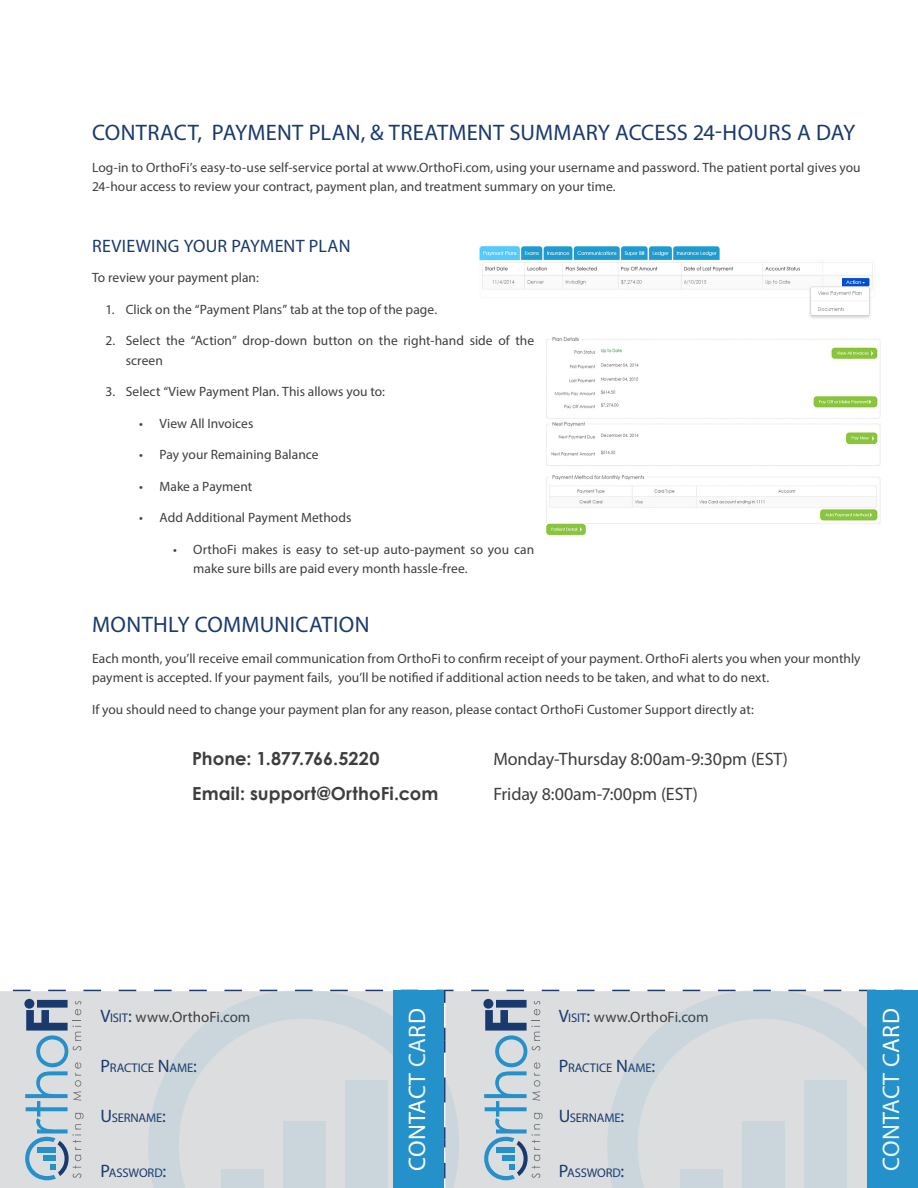
<style>
.page{position:relative;width:918px;height:1188px;background:#fff}
.page>*{position:absolute;margin:0;border:0;box-sizing:border-box;transform-origin:0 0}
.t1{font:24px "Myriad Pro";letter-spacing:.015em;color:#fff}
.Body{font:22.5px "Myriad Pro";letter-spacing:.005em;color:#1a3a6d}
.Subhead{font:22.5px "Myriad Pro";letter-spacing:.015em;color:#1a3a6d}
.Body-2{font:18px "Myriad Pro";letter-spacing:-.005em;color:#3e3e3f}
.Body-3{font:700 18px "Century Gothic";letter-spacing:.005em;color:#3e3e3f}
.Subhead_copy_Small{font:18px "Myriad Pro";letter-spacing:.015em;color:#1a3a6d}
.t2{font:15px "Myriad Pro";letter-spacing:.005em;color:#3e3e3f}
.Subhead-2{font:13.5px/19.5px "Myriad Pro";letter-spacing:.005em;color:#3e3e3f}
.Body-4{font:13.5px/19.5px "Myriad Pro";letter-spacing:.005em;color:#3e3e3f}
.t3{font:12.6px "Myriad Pro";letter-spacing:-.005em;color:#1a3a6d}
.s1{font-size:18px;color:#1a3a6d}
.s2{font-size:12.6px;color:#1a3a6d}
.s3{font-size:18px}
</style>
<div class="page">
<div style="left:0;top:991px;width:607px;height:197px;background:#dcdddf"></div>
<svg style="left:13px;top:990px;width:124px;height:1px"></svg>
<svg style="left:471px;top:990px;width:124px;height:1px"></svg>
<svg style="left:24px;top:999px;width:60px;height:181px"></svg>
<svg style="left:483px;top:999px;width:60px;height:181px"></svg>
<svg style="left:148px;top:990px;width:311px;height:198px;fill:#dcdddf"></svg>
<div style="left:222px;top:1169px;width:42px;height:19px;background:#cad5dc"></div>
<div style="left:284px;top:1121px;width:42px;height:67px;background:#cad5dc"></div>
<div style="left:345px;top:1080px;width:42px;height:108px;background:#cad5dc"></div>
<svg style="left:607px;top:990px;width:311px;height:198px;fill:#dcdddf"></svg>
<div style="left:681px;top:1169px;width:42px;height:19px;background:#cad5dc"></div>
<div style="left:743px;top:1121px;width:42px;height:67px;background:#cad5dc"></div>
<div style="left:804px;top:1080px;width:42px;height:108px;background:#cad5dc"></div>
<img style="left:479px;top:246px;width:394px;height:73px">
<img style="left:546px;top:337px;width:335px;height:199px">
<p class="Body" style="left:92px;top:119px;width:765px">CONTRACT, PAYMENT PLAN, &amp; TREATMENT SUMMARY ACCESS 24-HOURS A DAY</p>
<p class="Body-4" style="left:92px;top:157px;width:770px">Log-in to OrthoFi’s easy-to-use self-service portal at www.OrthoFi.com, using your username and password. The patient portal gives you<br>24-hour access to review your contract, payment plan, and treatment summary on your time.</p>
<p class="Subhead_copy_Small" style="left:92px;top:235px;width:260px">REVIEWING YOUR PAYMENT PLAN</p>
<p class="Body-4" style="left:92px;top:268px;width:168px">To review your payment plan:</p>
<p class="Subhead-2" style="left:106px;top:299px;width:333px">1. Click on the “Payment Plans” tab at the top of the page.</p>
<p class="Subhead-2" style="left:126px;top:331px;width:410px;text-indent:-20px">2. Select the “Action” drop-down button on the right-hand side of the screen</p>
<p class="Subhead-2" style="left:106px;top:382px;width:281px">3. Select “View Payment Plan. This allows you to:</p>
<p class="Subhead-2" style="left:139px;top:413px;width:116px">• View All Invoices</p>
<p class="Subhead-2" style="left:139px;top:445px;width:181px">• Pay your Remaining Balance</p>
<p class="Subhead-2" style="left:139px;top:476px;width:115px">• Make a Payment</p>
<p class="Subhead-2" style="left:139px;top:508px;width:214px">• Add Additional Payment Methods</p>
<p class="Subhead-2" style="left:193px;top:539px;width:343px;text-indent:-20px">• OrthoFi makes is easy to set-up auto-payment so you can make sure bills are paid every month hassle-free.</p>
<p class="Subhead" style="left:92px;top:611px;width:279px">MONTHLY COMMUNICATION</p>
<p class="Subhead-2" style="left:92px;top:648px;width:770px">Each month, you’ll receive email communication from OrthoFi to confirm receipt of your payment. OrthoFi alerts you when your monthly payment is accepted. If your payment fails, you’ll be notified if additional action needs to be taken, and what to do next.</p>
<p class="Subhead-2" style="left:92px;top:699px;width:663px">If you should need to change your payment plan for any reason, please contact OrthoFi Customer Support directly at:</p>
<p class="Body-3" style="left:192px;top:745px;width:189px">Phone: 1.877.766.5220</p>
<p class="Body-2" style="left:493px;top:748px;width:296px">Monday-Thursday 8:00am-9:30pm (EST)</p>
<p class="Body-3" style="left:192px;top:779px;width:248px">Email: support@OrthoFi.com</p>
<p class="Body-2" style="left:493px;top:782px;width:206px">Friday 8:00am-7:00pm (EST)</p>
<h1 class="t1" style="left:402px;top:1171px;width:164px;rotate:-90deg">CONTACT CARD</h1>
<p class="t2" style="left:100px;top:1008px;width:151px"><span class="s1">V</span><span class="s2">ISIT</span><span class="s1">:</span> www.OrthoFi.com</p>
<p class="t2" style="left:559px;top:1008px;width:151px"><span class="s1">V</span><span class="s2">ISIT</span><span class="s1">:</span> www.OrthoFi.com</p>
<p class="t3" style="left:100px;top:1060px;width:98px"><span class="s3">P</span>RACTICE <span class="s3">N</span>AME<span class="s3">:</span></p>
<p class="t3" style="left:559px;top:1060px;width:98px"><span class="s3">P</span>RACTICE <span class="s3">N</span>AME<span class="s3">:</span></p>
<p class="t3" style="left:100px;top:1110px;width:67px"><span class="s3">U</span>SERNAME<span class="s3">:</span></p>
<p class="t3" style="left:559px;top:1110px;width:67px"><span class="s3">U</span>SERNAME<span class="s3">:</span></p>
<p class="t3" style="left:100px;top:1165px;width:67px"><span class="s3">P</span>ASSWORD<span class="s3">:</span></p>
<p class="t3" style="left:559px;top:1165px;width:67px"><span class="s3">P</span>ASSWORD<span class="s3">:</span></p>
<h1 class="t1" style="left:876px;top:1171px;width:164px;rotate:-90deg">CONTACT CARD</h1>
</div>
